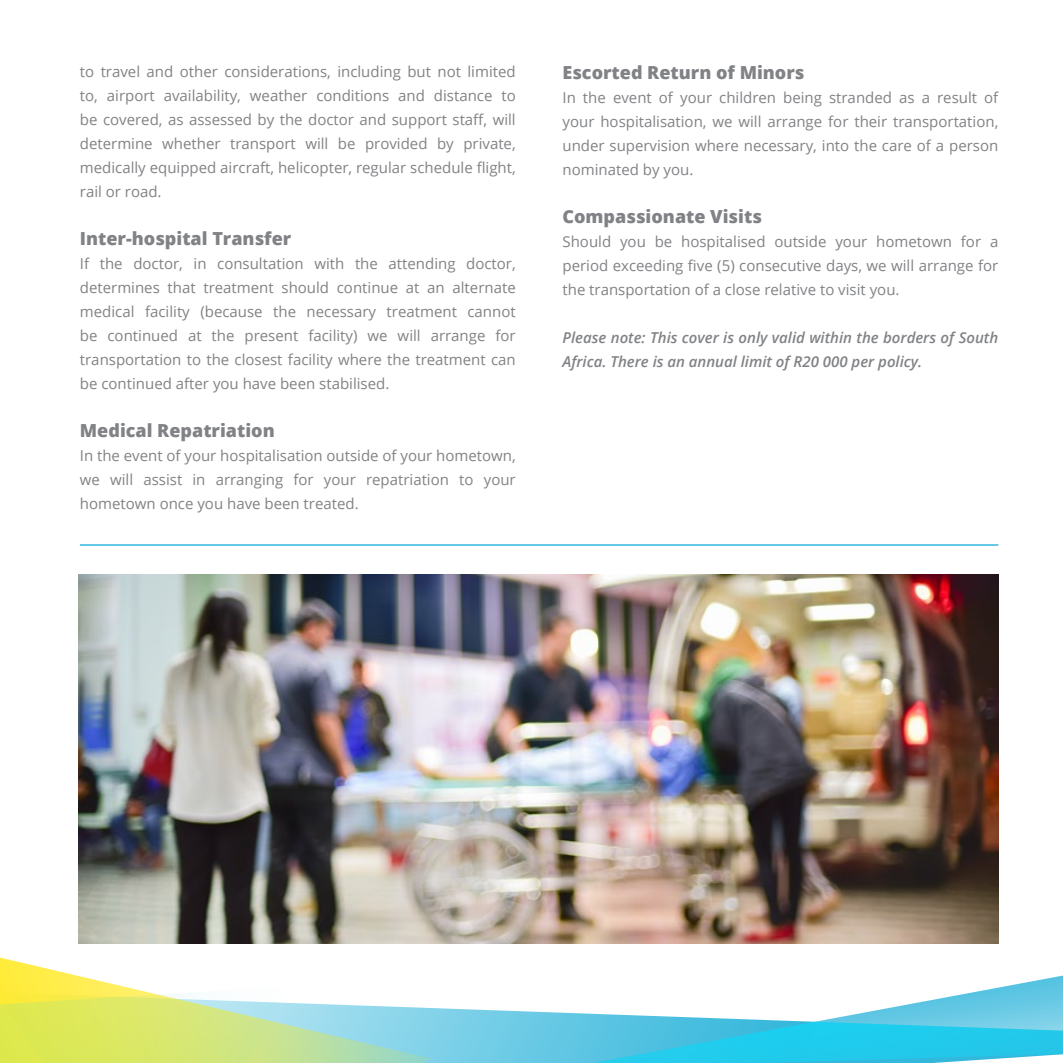
<style>
.page{position:relative;width:1063px;height:1063px;background:#fff}
.page>*{position:absolute;margin:0;border:0;box-sizing:border-box;transform-origin:0 0}
.t1{font:800 18px "Open Sans";color:#808285}
.t2{font:15px/24px "Open Sans";color:#808285;text-align:justify}
.t3{font:italic 600 15px/24px "Open Sans";color:#808285}
</style>
<div class="page">
<svg style="left:975px;top:927px;width:88px;height:65px"></svg>
<img style="left:79px;top:574px;width:919px;height:370px">
<svg style="left:0;top:957px;width:147px;height:35px"></svg>
<svg style="left:0;top:992px;width:1063px;height:71px"></svg>
<hr style="left:80px;top:544px;width:918px;height:2px;background:#34b7dc">
<p class="t2" style="left:80px;top:59px;width:437px">to travel and other considerations, including but not limited to, airport availability, weather conditions and distance to be covered, as assessed by the doctor and support staff, will determine whether transport will be provided by private, medically equipped aircraft, helicopter, regular schedule flight, rail or road.</p>
<p class="t1" style="left:80px;top:224px;width:213px">Inter-hospital Transfer</p>
<p class="t2" style="left:80px;top:251px;width:437px">If the doctor, in consultation with the attending doctor, determines that treatment should continue at an alternate medical facility (because the necessary treatment cannot be continued at the present facility) we will arrange for transportation to the closest facility where the treatment can be continued after you have been stabilised.</p>
<p class="t1" style="left:80px;top:416px;width:196px">Medical Repatriation</p>
<p class="t2" style="left:80px;top:443px;width:437px">In the event of your hospitalisation outside of your hometown, we will assist in arranging for your repatriation to your hometown once you have been treated.</p>
<p class="t1" style="left:563px;top:59px;width:243px">Escorted Return of Minors</p>
<p class="t2" style="left:563px;top:85px;width:437px">In the event of your children being stranded as a result of your hospitalisation, we will arrange for their transportation, under supervision where necessary, into the care of a person nominated by you.</p>
<p class="t1" style="left:563px;top:203px;width:201px">Compassionate Visits</p>
<p class="t2" style="left:562px;top:229px;width:437px">Should you be hospitalised outside your hometown for a period exceeding five (5) consecutive days, we will arrange for the transportation of a close relative to visit you.</p>
<p class="t3" style="left:562px;top:325px;width:437px">Please note: This cover is only valid within the borders of South<br>Africa. There is an annual limit of R20 000 per policy.</p>
</div>
